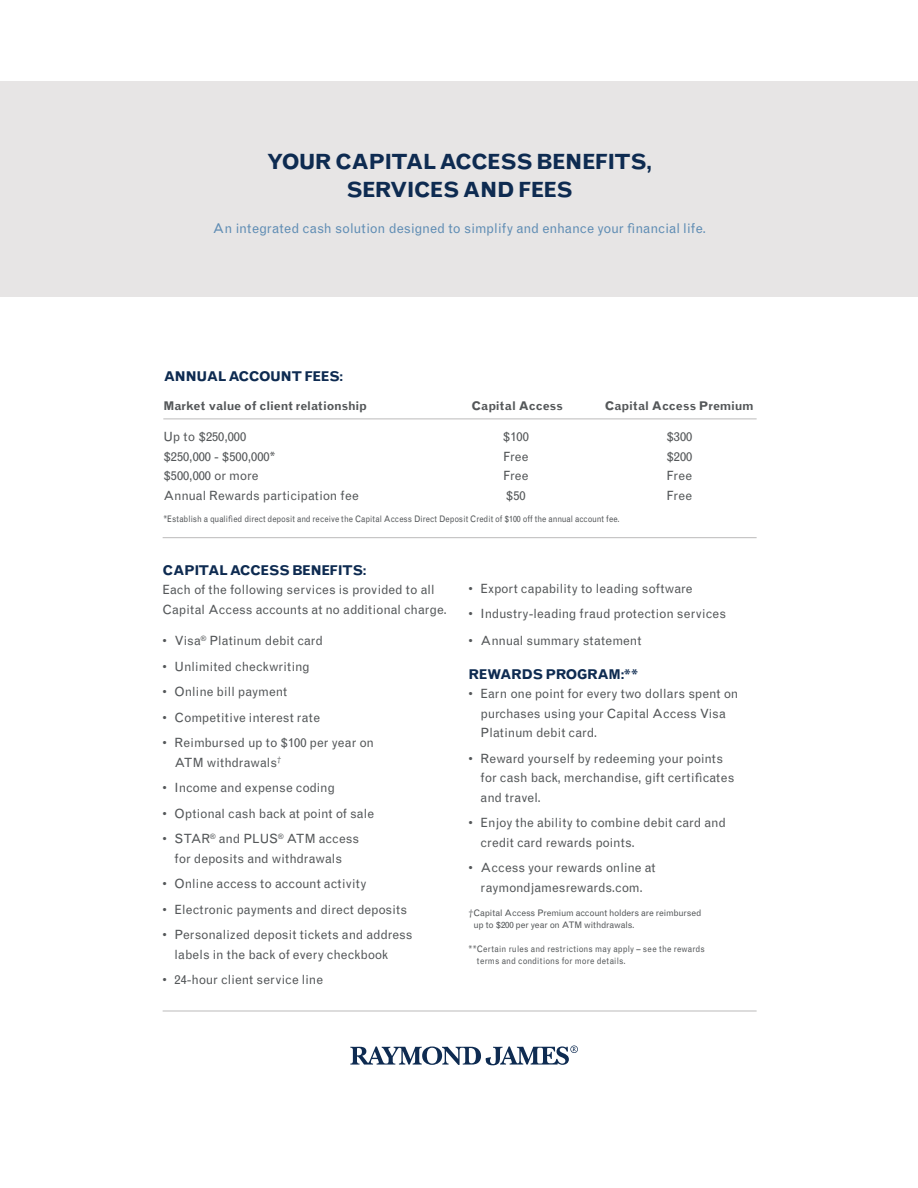
<style>
.page{position:relative;width:918px;height:1188px;background:#fff}
.page>*{position:absolute;margin:0;border:0;box-sizing:border-box;transform-origin:0 0}
.t1{font:700 21px/27px "Grotesque MTRJ";letter-spacing:-.04em;color:#0e2b51}
.t2{font:13.5px "Grotesque MTRJ Corrected";color:#608db4}
.t3{font:700 13.5px "Grotesque MTRJ";letter-spacing:-.04em;color:#0e2b51}
.t4{font:12.75px/19.5px "Grotesque MTRJ Corrected";color:#545759}
.t5{font:700 12px "Grotesque MTRJ";color:#545759}
.t6{font:9px "Grotesque MTRJ Corrected";color:#545759;scale:.9 1}
.t7{font:9px/12px "Grotesque MTRJ Corrected";letter-spacing:.02em;color:#545759;scale:.92 1}
.t8{font:9px/12px "Grotesque MTRJ Corrected";color:#545759}
</style>
<div class="page">
<div style="left:0;top:81px;width:918px;height:216px;background:#e7e5e5"></div>
<hr style="left:163px;top:1011px;width:594px;height:1px;background:#bbbaba">
<svg style="left:350px;top:1045px;width:228px;height:20px"></svg>
<hr style="left:163px;top:419px;width:594px;height:1px;background:#bbbaba">
<hr style="left:163px;top:537px;width:594px;height:1px;background:#bbbaba">
<h1 class="t1" style="left:267px;top:149px;width:86px">YOUR CAP</h1>
<h1 class="t1" style="left:384px;top:149px;width:71px">ITA L ACC</h1>
<h1 class="t1" style="left:346px;top:149px;width:308px;text-indent:141px">ESS BENEFITS,<br>SERVICES AND FEES</h1>
<p class="t2" style="left:213px;top:221px;width:495px">An integrated cash solution designed to simplify and enhance your financial life.</p>
<p class="t3" style="left:163px;top:369px;width:182px">ANNUAL ACCOUNT FEES:</p>
<p class="t5" style="left:163px;top:398px;width:205px">MARKET VALUE OF CLIENT RELATIONSHIP</p>
<p class="t5" style="left:472px;top:398px;width:93px">CAPITAL ACCESS</p>
<p class="t5" style="left:605px;top:398px;width:151px">CAPITAL ACCESS PREMIUM</p>
<p class="t4" style="left:163px;top:427px;width:84px">Up to $250,000</p>
<p class="t4" style="left:503px;top:427px;width:27px">$100</p>
<p class="t4" style="left:666px;top:427px;width:27px">$300</p>
<p class="t4" style="left:163px;top:447px;width:114px">$250,000 - $500,000*</p>
<p class="t4" style="left:503px;top:447px;width:27px">Free</p>
<p class="t4" style="left:666px;top:447px;width:27px">$200</p>
<p class="t4" style="left:163px;top:466px;width:97px">$500,000 or more</p>
<p class="t4" style="left:503px;top:466px;width:27px">Free</p>
<p class="t4" style="left:667px;top:466px;width:27px">Free</p>
<p class="t4" style="left:163px;top:486px;width:197px">Annual Rewards participation fee</p>
<p class="t4" style="left:506px;top:486px;width:21px">$50</p>
<p class="t4" style="left:667px;top:486px;width:27px">Free</p>
<p class="t6" style="left:163px;top:513px;width:509px">*Establish a qualified direct deposit and receive the Capital Access Direct Deposit Credit of $100 off the annual account fee.</p>
<p class="t3" style="left:163px;top:562px;width:206px">CAPITAL ACCESS BENEFITS:</p>
<p class="t4" style="left:163px;top:580px;width:286px">Each of the following services is provided to all<br>Capital Access accounts at no additional charge.</p>
<p class="t4" style="left:163px;top:631px;width:162px">• Visa<sup>®</sup> Platinum debit card</p>
<p class="t4" style="left:163px;top:657px;width:149px">• Unlimited checkwriting</p>
<p class="t4" style="left:163px;top:682px;width:126px">• Online bill payment</p>
<p class="t4" style="left:163px;top:708px;width:159px">• Competitive interest rate</p>
<p class="t4" style="left:175px;top:733px;width:201px;text-indent:-12px">• Reimbursed up to $100 per year on<br>ATM withdrawals<sup>†</sup></p>
<p class="t4" style="left:163px;top:778px;width:174px">• Income and expense coding</p>
<p class="t4" style="left:163px;top:804px;width:213px">• Optional cash back at point of sale</p>
<p class="t4" style="left:163px;top:829px;width:198px;text-align:center">• STAR<sup>®</sup> and PLUS<sup>®</sup> ATM access for deposits and withdrawals</p>
<p class="t4" style="left:163px;top:874px;width:205px">• Online access to account activity</p>
<p class="t4" style="left:163px;top:900px;width:246px">• Electronic payments and direct deposits</p>
<p class="t4" style="left:175px;top:925px;width:240px;text-indent:-12px">• Personalized deposit tickets and address labels in the back of every checkbook</p>
<p class="t4" style="left:163px;top:970px;width:162px">• 24-hour client service line</p>
<p class="t4" style="left:469px;top:579px;width:226px">• Export capability to leading software</p>
<p class="t4" style="left:469px;top:604px;width:259px">• Industry-leading fraud protection services</p>
<p class="t4" style="left:469px;top:631px;width:174px">• Annual summary statement</p>
<p class="t3" style="left:469px;top:666px;width:171px">REWARDS PROGRAM :**</p>
<p class="t4" style="left:481px;top:684px;width:259px;text-indent:-12px">• Earn one point for every two dollars spent on purchases using your Capital Access Visa<br>Platinum debit card.</p>
<p class="t4" style="left:481px;top:749px;width:255px;text-indent:-12px">• Reward yourself by redeeming your points for cash back, merchandise, gift certificates and travel.</p>
<p class="t4" style="left:481px;top:813px;width:247px;text-indent:-12px">• Enjoy the ability to combine debit card and credit card rewards points.</p>
<p class="t4" style="left:469px;top:858px;width:188px;text-align:center">• Access your rewards online at raymondjamesrewards.com.</p>
<p class="t8" style="left:474px;top:907px;width:229px;text-indent:-5px">†Capital Access Premium account holders are reimbursed up to $200 per year on ATM withdrawals.</p>
<p class="t7" style="left:477px;top:943px;width:249px;text-indent:-8px">**Certain rules and restrictions may apply – see the rewards terms and conditions for more details.</p>
</div>
